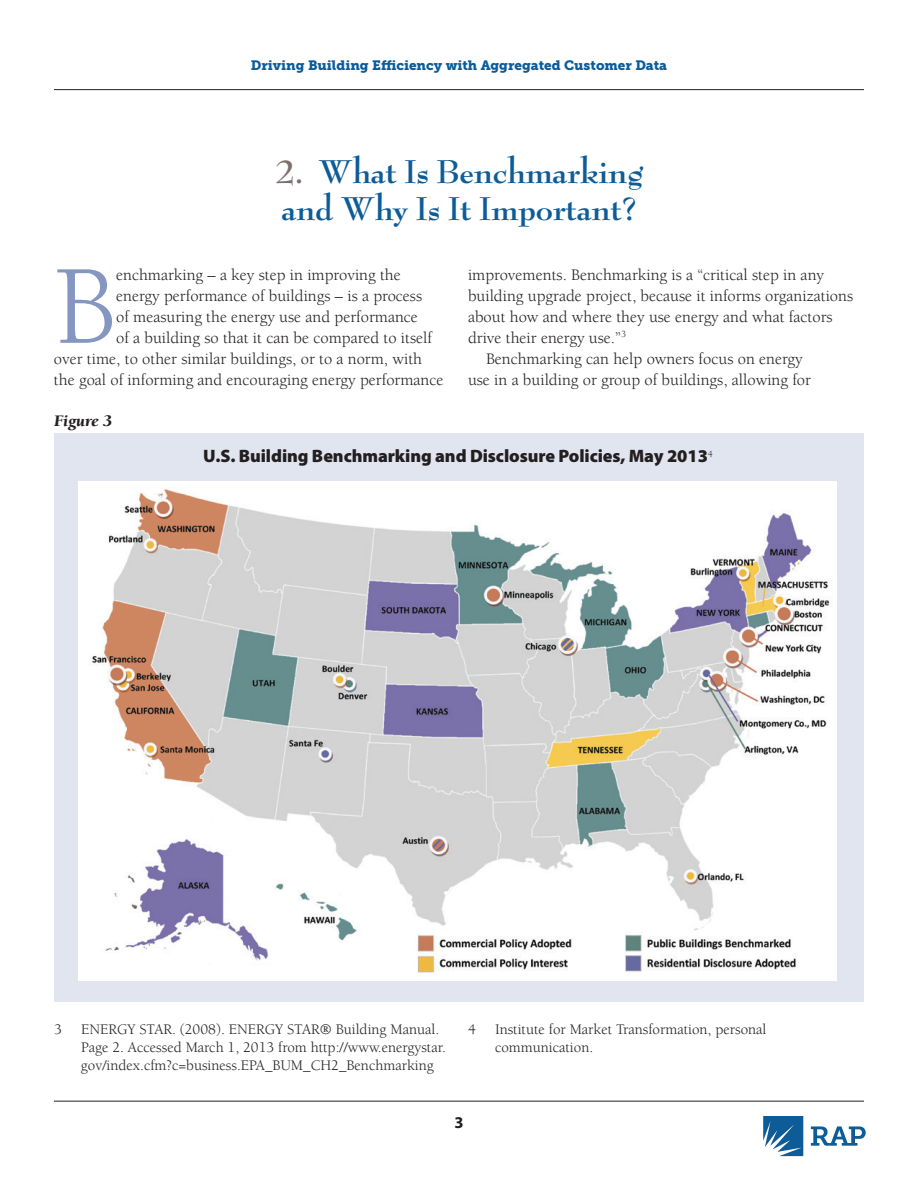
<style>
.page{position:relative;width:918px;height:1188px;background:#fff}
.page>*{position:absolute;margin:0;border:0;box-sizing:border-box;transform-origin:0 0}
.t1{font:115.65px "Berkeley Std";color:#8597c1}
.t2{font:700 36px/37.5px "Bernhard Modern Std";letter-spacing:-.01em;color:#0d5c98}
.t3{font:900 18px "Myriad Pro";letter-spacing:-.005em;color:#231f20}
.t4{font:16.5px "Berkeley Std";color:#231f20}
.t5{font:italic 900 16.5px "Berkeley Std";color:#231f20}
.t6{font:700 16.5px "Myriad Pro";color:#231f20}
.t7{font:15px/18px "Berkeley Std";color:#231f20}
.t8{font:13.5px "Museo Slab 900";color:#0d5c98}
.s1{color:#7c6f6c}
</style>
<div class="page">
<svg style="left:763px;top:1116px;width:40px;height:40px"></svg>
<svg style="left:811px;top:1126px;width:55px;height:20px"></svg>
<hr style="left:54px;top:1101px;width:810px;height:1px;background:#231f20">
<hr style="left:54px;top:89px;width:810px;height:1px;background:#231f20">
<div style="left:54px;top:433px;width:810px;height:569px;background:#e1e5f0"></div>
<img style="left:79px;top:482px;width:758px;height:499px">
<p class="t8" style="left:251px;top:57px;width:418px">Driving Building Efficiency with Aggregated Customer Data</p>
<h2 class="t2" style="left:275px;top:153px;width:370px"><span class="s1">2.</span> What Is Benchmarking and Why Is It Important?</h2>
<h1 class="t1" style="left:54px;top:245px;width:64px">B</h1>
<p class="t4" style="left:116px;top:266px;width:286px">enchmarking – a key step in improving the</p>
<p class="t4" style="left:116px;top:287px;width:308px">energy performance of buildings – is a process</p>
<p class="t4" style="left:116px;top:308px;width:303px">of measuring the energy use and performance</p>
<p class="t4" style="left:116px;top:329px;width:318px">of a building so that it can be compared to itself</p>
<p class="t4" style="left:54px;top:350px;width:370px">over time, to other similar buildings, or to a norm, with</p>
<p class="t4" style="left:54px;top:371px;width:391px">the goal of informing and encouraging energy performance</p>
<p class="t5" style="left:54px;top:412px;width:60px">Figure 3</p>
<p class="t4" style="left:468px;top:266px;width:358px">improvements. Benchmarking is a “critical step in any</p>
<p class="t4" style="left:468px;top:287px;width:387px">building upgrade project, because it informs organizations</p>
<p class="t4" style="left:468px;top:308px;width:366px">about how and where they use energy and what factors</p>
<p class="t4" style="left:468px;top:329px;width:160px">drive their energy use. ”<sup>3</sup></p>
<p class="t4" style="left:486px;top:350px;width:318px">Benchmarking can help owners focus on energy</p>
<p class="t4" style="left:468px;top:371px;width:345px">use in a building or group of buildings, allowing for</p>
<p class="t3" style="left:203px;top:446px;width:511px">U.S. Building Benchmarking and Disclosure Policies, May 2013<sup>4</sup></p>
<p class="t7" style="left:54px;top:1020px;width:9px">3</p>
<p class="t7" style="left:81px;top:1020px;width:364px">ENERGY STAR. (2008). ENERGY STAR® Building Manual.<br>Page 2. Accessed March 1, 2013 from http://www. energystar. gov/index. cfm?c=business. EPA_BUM_CH2_Benchmarking</p>
<p class="t7" style="left:468px;top:1020px;width:9px">4</p>
<p class="t7" style="left:495px;top:1020px;width:273px">Institute for Market Transformation, personal communication.</p>
<p class="t6" style="left:454px;top:1114px;width:11px">3</p>
</div>
